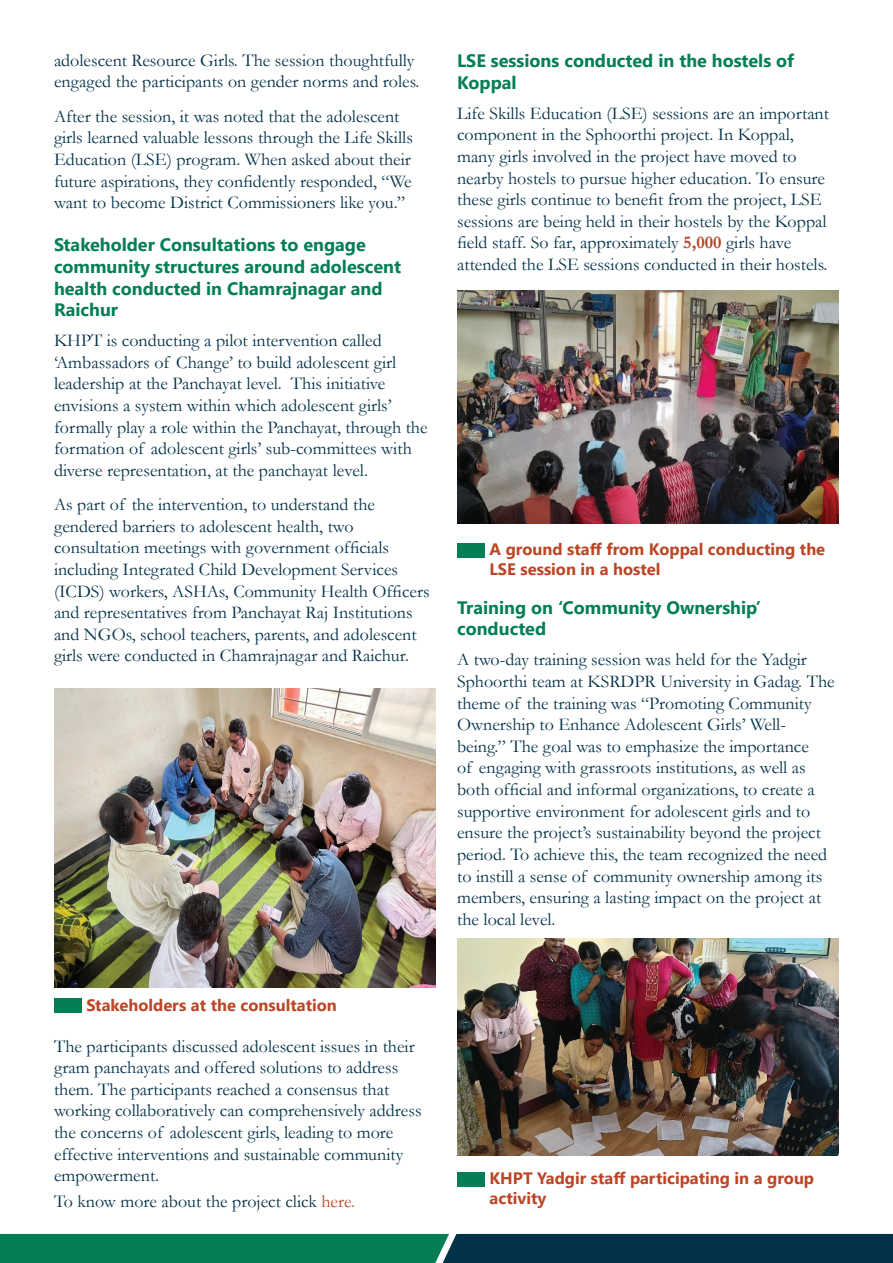
<style>
.page{position:relative;width:893px;height:1263px;background:#fff}
.page>*{position:absolute;margin:0;border:0;box-sizing:border-box;transform-origin:0 0}
.t1{font:18px/21.6px "Garamond";color:#033148}
.t2{font:700 18px/21.6px "Segoe UI";color:#047e56}
.t3{font:700 16.5px/19.8px "Segoe UI";color:#bb4526}
.s1{font-weight:700;color:#bb4526}
.s2{color:#bb4526}
</style>
<div class="page">
<svg style="left:0;top:1234px;width:893px;height:29px;background:#055850"></svg>
<img style="left:54px;top:689px;width:382px;height:298px">
<div style="left:54px;top:998px;width:27px;height:15px;background:#047e56"></div>
<img style="left:457px;top:290px;width:382px;height:233px">
<div style="left:457px;top:543px;width:27px;height:15px;background:#047e56"></div>
<img style="left:457px;top:938px;width:382px;height:218px">
<div style="left:457px;top:1172px;width:27px;height:15px;background:#047e56"></div>
<p class="t1" style="left:54px;top:49px;width:367px">adolescent Resource Girls. The session thoughtfully engaged the participants on gender norms and roles.</p>
<p class="t1" style="left:54px;top:105px;width:360px">After the session, it was noted that the adolescent girls learned valuable lessons through the Life Skills Education (LSE) program. When asked about their future aspirations, they confidently responded, “We want to become District Commissioners like you.”</p>
<p class="t2" style="left:54px;top:233px;width:348px">Stakeholder Consultations to engage community structures around adolescent health conducted in Chamrajnagar and<br>Raichur</p>
<p class="t1" style="left:54px;top:329px;width:375px">KHPT is conducting a pilot intervention called ‘Ambassadors of Change’ to build adolescent girl leadership at the Panchayat level. This initiative envisions a system within which adolescent girls’ formally play a role within the Panchayat, through the formation of adolescent girls’ sub-committees with diverse representation, at the panchayat level.</p>
<p class="t1" style="left:54px;top:493px;width:377px">As part of the intervention, to understand the gendered barriers to adolescent health, two consultation meetings with government officials including Integrated Child Development Services (ICDS) workers, ASHAs, Community Health Officers and representatives from Panchayat Raj Institutions and NGOs, school teachers, parents, and adolescent girls were conducted in Chamrajnagar and Raichur.</p>
<p class="t2" style="left:457px;top:49px;width:338px">LSE sessions conducted in the hostels of<br>Koppal</p>
<p class="t1" style="left:457px;top:102px;width:373px">Life Skills Education (LSE) sessions are an important component in the Sphoorthi project. In Koppal, many girls involved in the project have moved to nearby hostels to pursue higher education. To ensure these girls continue to benefit from the project, LSE sessions are being held in their hostels by the Koppal field staff. So far, approximately <span class="s1">5,000</span> girls have attended the LSE sessions conducted in their hostels.</p>
<p class="t3" style="left:490px;top:538px;width:337px">A ground staff from Koppal conducting the<br>LSE session in a hostel</p>
<p class="t2" style="left:457px;top:595px;width:305px">Training on ‘Community Ownership’ conducted</p>
<p class="t1" style="left:457px;top:648px;width:379px">A two-day training session was held for the Yadgir Sphoorthi team at KSRDPR University in Gadag. The theme of the training was “Promoting Community Ownership to Enhance Adolescent Girls’ Well&shy;being.” The goal was to emphasize the importance<br>of engaging with grassroots institutions, as well as both official and informal organizations, to create a supportive environment for adolescent girls and to ensure the project’s sustainability beyond the project period. To achieve this, the team recognized the need to instill a sense of community ownership among its members, ensuring a lasting impact on the project at the local level.</p>
<p class="t3" style="left:86px;top:993px;width:252px">Stakeholders at the consultation</p>
<p class="t1" style="left:54px;top:1035px;width:369px">The participants discussed adolescent issues in their gram panchayats and offered solutions to address them. The participants reached a consensus that working collaboratively can comprehensively address the concerns of adolescent girls, leading to more effective interventions and sustainable community empowerment.</p>
<p class="t1" style="left:54px;top:1190px;width:303px">To know more about the project click <span class="s2">here.</span></p>
<p class="t3" style="left:490px;top:1167px;width:326px">KHPT Yadgir staff participating in a group activity</p>
</div>
